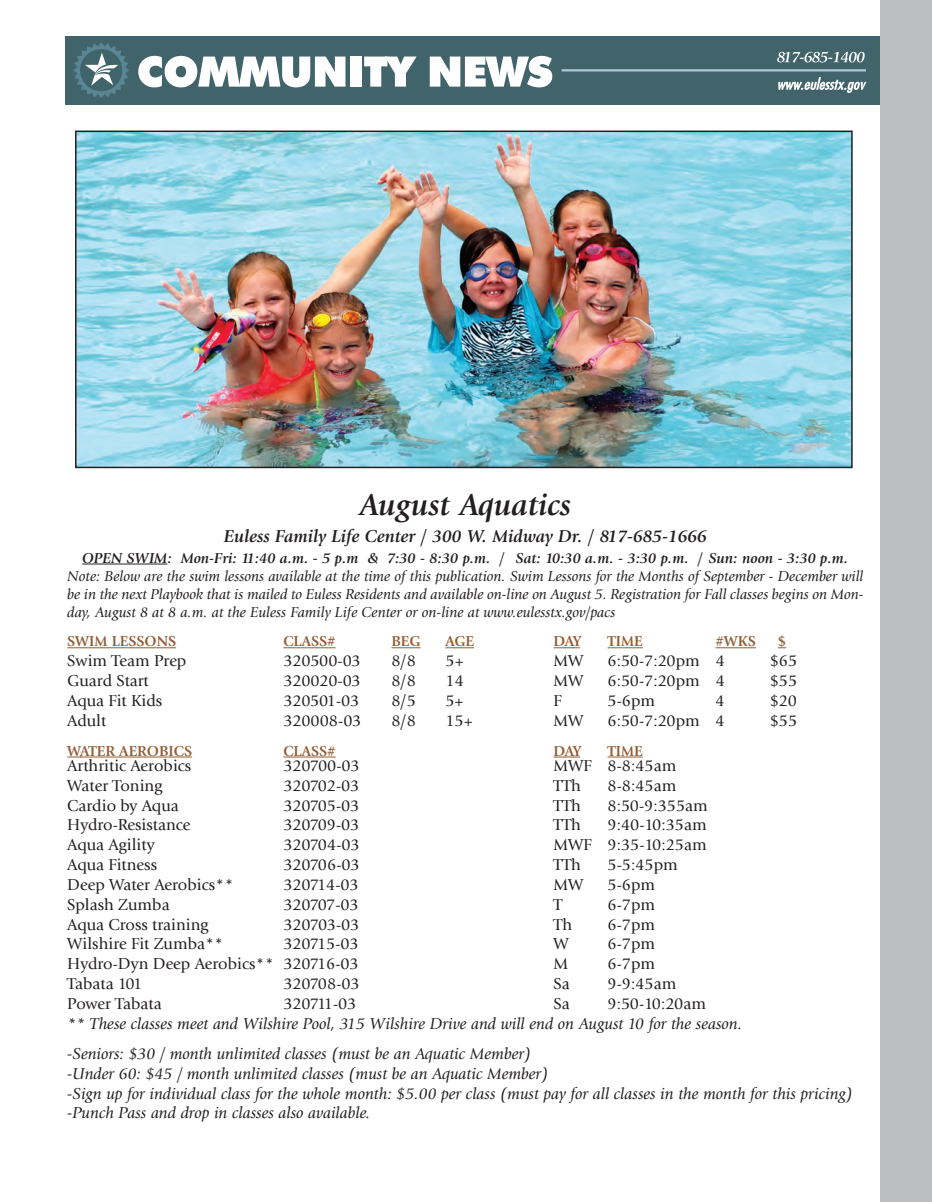
<style>
.page{position:relative;width:932px;height:1202px;background:#fff}
.page>*{position:absolute;margin:0;border:0;box-sizing:border-box;transform-origin:0 0}
.t1{font:italic 700 31.5px "Giovanni";color:#231f20}
.t2{font:italic 700 18px "Giovanni";color:#231f20}
.t3{font:16.5px "Giovanni";color:#231f20}
.t4{font:italic 16.5px/19.8px "Giovanni";color:#231f20}
.t5{font:16.5px "Giovanni";letter-spacing:-.02em;color:#231f20}
.t6{font:16.5px "Giovanni";letter-spacing:-.035em;color:#231f20}
.t7{font:italic 15px/18px "Giovanni";color:#231f20;text-align:justify}
.t8{font:italic 700 15px "Giovanni";color:#231f20}
.t9{font:700 15px "Giovanni";color:#925d35}
</style>
<div class="page">
<div style="left:65px;top:36px;width:815px;height:69px;background:#40646a"></div>
<svg style="left:138px;top:56px;width:207px;height:31px"></svg>
<div style="left:350px;top:57px;width:11px;height:30px;background:#fff"></div>
<svg style="left:364px;top:57px;width:52px;height:30px"></svg>
<svg style="left:430px;top:56px;width:122px;height:31px"></svg>
<svg style="left:73px;top:42px;width:56px;height:56px"></svg>
<hr style="left:561px;top:69px;width:305px;height:2px;background:#afc9d6">
<svg style="left:778px;top:77px;width:88px;height:16px"></svg>
<svg style="left:777px;top:51px;width:87px;height:12px"></svg>
<div style="left:880px;top:0;width:52px;height:1202px;background:#bcbdc0"></div>
<hr style="left:82px;top:563px;width:85px;height:1px;background:#231f20">
<hr style="left:67px;top:647px;width:109px;height:1px;background:#925d35">
<hr style="left:283px;top:647px;width:52px;height:1px;background:#925d35">
<svg style="left:391px;top:647px;width:29px;height:1px"></svg>
<svg style="left:445px;top:647px;width:29px;height:1px"></svg>
<svg style="left:553px;top:647px;width:27px;height:1px"></svg>
<hr style="left:607px;top:647px;width:35px;height:1px;background:#925d35">
<hr style="left:715px;top:647px;width:40px;height:1px;background:#925d35">
<svg style="left:67px;top:756px;width:21px;height:1px"></svg>
<hr style="left:88px;top:756px;width:59px;height:1px;background:#925d35">
<hr style="left:147px;top:756px;width:45px;height:1px;background:#925d35">
<hr style="left:283px;top:756px;width:52px;height:1px;background:#925d35">
<svg style="left:553px;top:756px;width:27px;height:1px"></svg>
<hr style="left:607px;top:756px;width:35px;height:1px;background:#925d35">
<img style="left:78px;top:133px;width:771px;height:332px">
<div style="left:75px;top:130px;width:777px;height:338px;border:2px solid #231f20"></div>
<h1 class="t1" style="left:359px;top:492px;width:213px">August Aquatics</h1>
<p class="t2" style="left:224px;top:529px;width:484px">Euless Family Life Center / 300 W. Midway Dr. / 817-685-1666</p>
<p class="t8" style="left:82px;top:551px;width:767px">OPEN SWIM: Mon-Fri: 11:40 a.m. - 5 p.m &amp; 7:30 - 8:30 p.m. / Sat: 10:30 a.m. - 3:30 p.m. / Sun: noon - 3:30 p.m.</p>
<p class="t7" style="left:67px;top:568px;width:797px">Note: Below are the swim lessons available at the time of this publication. Swim Lessons for the Months of September - December will be in the next Playbook that is mailed to Euless Residents and available on-line on August 5. Registration for Fall classes begins on Mon&shy;day, August 8 at 8 a.m. at the Euless Family Life Center or on-line at www.eulesstx.gov/pacs</p>
<p class="t9" style="left:67px;top:635px;width:110px">SWIM LESSONS</p>
<p class="t9" style="left:283px;top:635px;width:54px">CLASS#</p>
<p class="t9" style="left:391px;top:635px;width:31px">BEG</p>
<p class="t9" style="left:445px;top:635px;width:30px">AGE</p>
<p class="t9" style="left:553px;top:635px;width:30px">DAY</p>
<p class="t9" style="left:607px;top:635px;width:37px">TIME</p>
<p class="t9" style="left:715px;top:635px;width:42px">#WKS</p>
<p class="t9" style="left:778px;top:635px;width:10px">$</p>
<p class="t3" style="left:67px;top:654px;width:121px">Swim Team Prep</p>
<p class="t5" style="left:283px;top:654px;width:79px">320500-03</p>
<p class="t3" style="left:391px;top:654px;width:26px">8/8</p>
<p class="t3" style="left:445px;top:654px;width:20px">5+</p>
<p class="t3" style="left:553px;top:654px;width:31px">MW</p>
<p class="t3" style="left:607px;top:654px;width:119px">6:50-7:20pm 4</p>
<p class="t3" style="left:769px;top:654px;width:29px">$65</p>
<p class="t3" style="left:67px;top:674px;width:83px">Guard Start</p>
<p class="t3" style="left:283px;top:674px;width:79px">320020-03</p>
<p class="t3" style="left:391px;top:674px;width:26px">8/8</p>
<p class="t3" style="left:445px;top:674px;width:20px">14</p>
<p class="t3" style="left:553px;top:674px;width:31px">MW</p>
<p class="t3" style="left:607px;top:674px;width:119px">6:50-7:20pm 4</p>
<p class="t3" style="left:769px;top:674px;width:29px">$55</p>
<p class="t3" style="left:67px;top:694px;width:97px">Aqua Fit Kids</p>
<p class="t5" style="left:283px;top:694px;width:77px">320501-03</p>
<p class="t3" style="left:391px;top:694px;width:26px">8/5</p>
<p class="t3" style="left:445px;top:694px;width:20px">5+</p>
<p class="t3" style="left:553px;top:694px;width:10px">F</p>
<p class="t3" style="left:607px;top:694px;width:49px">5-6pm</p>
<p class="t3" style="left:715px;top:694px;width:11px">4</p>
<p class="t3" style="left:769px;top:694px;width:29px">$20</p>
<p class="t3" style="left:67px;top:713px;width:41px">Adult</p>
<p class="t3" style="left:283px;top:713px;width:80px">320008-03</p>
<p class="t3" style="left:391px;top:713px;width:26px">8/8</p>
<p class="t3" style="left:445px;top:713px;width:29px">15+</p>
<p class="t3" style="left:553px;top:713px;width:31px">MW</p>
<p class="t3" style="left:607px;top:713px;width:119px">6:50-7:20pm 4</p>
<p class="t3" style="left:769px;top:713px;width:29px">$55</p>
<p class="t9" style="left:67px;top:744px;width:126px">WATER AEROBICS</p>
<p class="t9" style="left:283px;top:744px;width:54px">CLASS#</p>
<p class="t9" style="left:553px;top:744px;width:30px">DAY</p>
<p class="t9" style="left:607px;top:744px;width:37px">TIME</p>
<p class="t3" style="left:67px;top:759px;width:126px">Arthritic Aerobics</p>
<p class="t5" style="left:283px;top:759px;width:78px">320700-03</p>
<p class="t3" style="left:553px;top:759px;width:124px">MWF 8-8:45am</p>
<p class="t3" style="left:67px;top:779px;width:97px">Water Toning</p>
<p class="t5" style="left:283px;top:779px;width:77px">320702-03</p>
<p class="t3" style="left:553px;top:779px;width:29px">TTh</p>
<p class="t3" style="left:607px;top:779px;width:70px">8-8:45am</p>
<p class="t3" style="left:67px;top:798px;width:113px">Cardio by Aqua</p>
<p class="t5" style="left:283px;top:798px;width:77px">320705-03</p>
<p class="t3" style="left:553px;top:798px;width:29px">TTh</p>
<p class="t3" style="left:607px;top:798px;width:102px">8:50-9:355am</p>
<p class="t3" style="left:67px;top:818px;width:125px">Hydro-Resistance</p>
<p class="t5" style="left:283px;top:818px;width:77px">320709-03</p>
<p class="t3" style="left:553px;top:818px;width:29px">TTh</p>
<p class="t3" style="left:607px;top:818px;width:101px">9:40-10:35am</p>
<p class="t3" style="left:67px;top:838px;width:89px">Aqua Agility</p>
<p class="t5" style="left:283px;top:838px;width:78px">320704-03</p>
<p class="t3" style="left:553px;top:838px;width:155px">MWF 9:35-10:25am</p>
<p class="t3" style="left:67px;top:858px;width:91px">Aqua Fitness</p>
<p class="t5" style="left:283px;top:858px;width:78px">320706-03</p>
<p class="t3" style="left:553px;top:858px;width:29px">TTh</p>
<p class="t3" style="left:607px;top:858px;width:72px">5-5:45pm</p>
<p class="t3" style="left:67px;top:878px;width:168px">Deep Water Aerobics**</p>
<p class="t5" style="left:283px;top:878px;width:77px">320714-03</p>
<p class="t3" style="left:553px;top:878px;width:31px">MW</p>
<p class="t3" style="left:607px;top:878px;width:49px">5-6pm</p>
<p class="t3" style="left:67px;top:897px;width:104px">Splash Zumba</p>
<p class="t6" style="left:283px;top:897px;width:77px">320707-03</p>
<p class="t3" style="left:553px;top:897px;width:10px">T</p>
<p class="t3" style="left:607px;top:897px;width:49px">6-7pm</p>
<p class="t3" style="left:67px;top:917px;width:143px">Aqua Cross training</p>
<p class="t5" style="left:283px;top:917px;width:77px">320703-03</p>
<p class="t3" style="left:553px;top:917px;width:20px">Th</p>
<p class="t3" style="left:607px;top:917px;width:49px">6-7pm</p>
<p class="t3" style="left:67px;top:937px;width:158px">Wilshire Fit Zumba**</p>
<p class="t5" style="left:283px;top:937px;width:77px">320715-03</p>
<p class="t3" style="left:553px;top:937px;width:17px">W</p>
<p class="t3" style="left:607px;top:937px;width:49px">6-7pm</p>
<p class="t3" style="left:67px;top:957px;width:293px">Hydro-Dyn Deep Aerobics** 320716-03</p>
<p class="t3" style="left:553px;top:957px;width:16px">M</p>
<p class="t3" style="left:607px;top:957px;width:49px">6-7pm</p>
<p class="t3" style="left:67px;top:977px;width:77px">Tabata 101</p>
<p class="t5" style="left:283px;top:977px;width:78px">320708-03</p>
<p class="t3" style="left:553px;top:977px;width:18px">Sa</p>
<p class="t3" style="left:607px;top:977px;width:70px">9-9:45am</p>
<p class="t3" style="left:67px;top:996px;width:96px">Power Tabata</p>
<p class="t6" style="left:283px;top:996px;width:74px">320711-03</p>
<p class="t3" style="left:553px;top:996px;width:18px">Sa</p>
<p class="t3" style="left:607px;top:996px;width:100px">9:50-10:20am</p>
<p class="t4" style="left:67px;top:1009px;width:676px;line-height:30.5px">** These classes meet and Wilshire Pool, 315 Wilshire Drive and will end on August 10 for the season. -Seniors: $30 / month unlimited classes (must be an Aquatic Member)</p>
<p class="t4" style="left:67px;top:1064px;width:787px">-Under 60: $45 / month unlimited classes (must be an Aquatic Member)<br>-Sign up for individual class for the whole month: $5.00 per class (must pay for all classes in the month for this pricing) -Punch Pass and drop in classes also available.</p>
</div>
